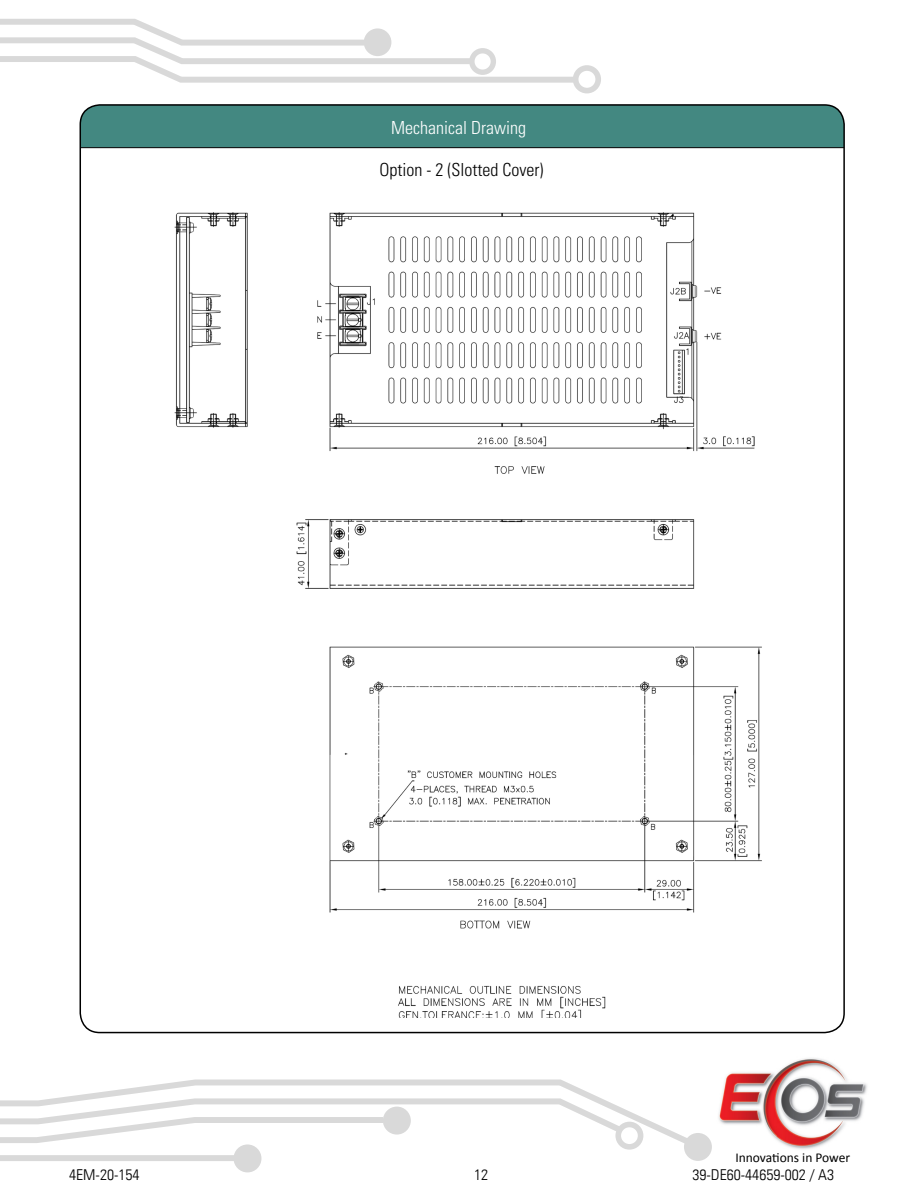
<style>
.page{position:relative;width:918px;height:1188px;background:#fff}
.page>*{position:absolute;margin:0;border:0;box-sizing:border-box;transform-origin:0 0}
.t1{font:300 condensed 18px "Univers LT Std";color:#fff}
.t2{font:300 condensed 18px "Univers LT Std";color:#000}
.t3{font:300 condensed 15px "Univers LT";color:#000;scale:1.06 1}
.t4{font:13.5px "Calibri";color:#000}
</style>
<div class="page">
<svg style="left:146px;top:48px;width:429px;height:38px"></svg>
<div style="left:573px;top:65px;width:28px;height:28px;border:6px solid #000;border-radius:50%"></div>
<div style="left:469px;top:48px;width:27px;height:27px;border:5px solid #000;border-radius:50%"></div>
<svg style="left:0;top:19px;width:478px;height:48px"></svg>
<div style="left:367px;top:31px;width:22px;height:22px;background:#d9d9d9;border-radius:50%"></div>
<div style="left:364px;top:28px;width:27px;height:28px;border:6px solid #000;border-radius:50%"></div>
<svg style="left:88px;top:1079px;width:606px;height:71px"></svg>
<div style="left:687px;top:1136px;width:22px;height:22px;background:#d9d9d9;border-radius:50%"></div>
<div style="left:684px;top:1133px;width:28px;height:28px;border:6px solid #000;border-radius:50%"></div>
<svg style="left:0;top:1094px;width:626px;height:52px"></svg>
<div style="left:386px;top:1109px;width:22px;height:23px;background:#d9d9d9;border-radius:50%"></div>
<div style="left:383px;top:1107px;width:28px;height:28px;border:6px solid #000;border-radius:50%"></div>
<div style="left:0;top:1155px;width:235px;height:6px;background:#d9d9d9"></div>
<div style="left:236px;top:1147px;width:23px;height:23px;background:#d9d9d9;border-radius:50%"></div>
<div style="left:234px;top:1144px;width:27px;height:28px;border:6px solid #000;border-radius:50%"></div>
<img style="left:718px;top:1058px;width:149px;height:91px">
<div style="left:80px;top:105px;width:762px;height:43px;background:#438881"></div>
<img style="left:174px;top:212px;width:588px;height:806px">
<p class="t1" style="left:437px;top:114px;width:98px">Derating Curve</p>
<p class="t2" style="left:380px;top:159px;width:165px">Option - 2 (Slotted Cover)</p>
<p class="t1" style="left:391px;top:117px;width:136px">Mechanical Drawing</p>
<p class="t4" style="left:735px;top:1149px;width:116px">Innovations in Power</p>
<p class="t3" style="left:69px;top:1166px;width:68px">4EM-20-154</p>
<p class="t3" style="left:474px;top:1166px;width:15px">12</p>
<p class="t3" style="left:692px;top:1166px;width:135px">39-DE60-44659-002 / A3</p>
</div>
